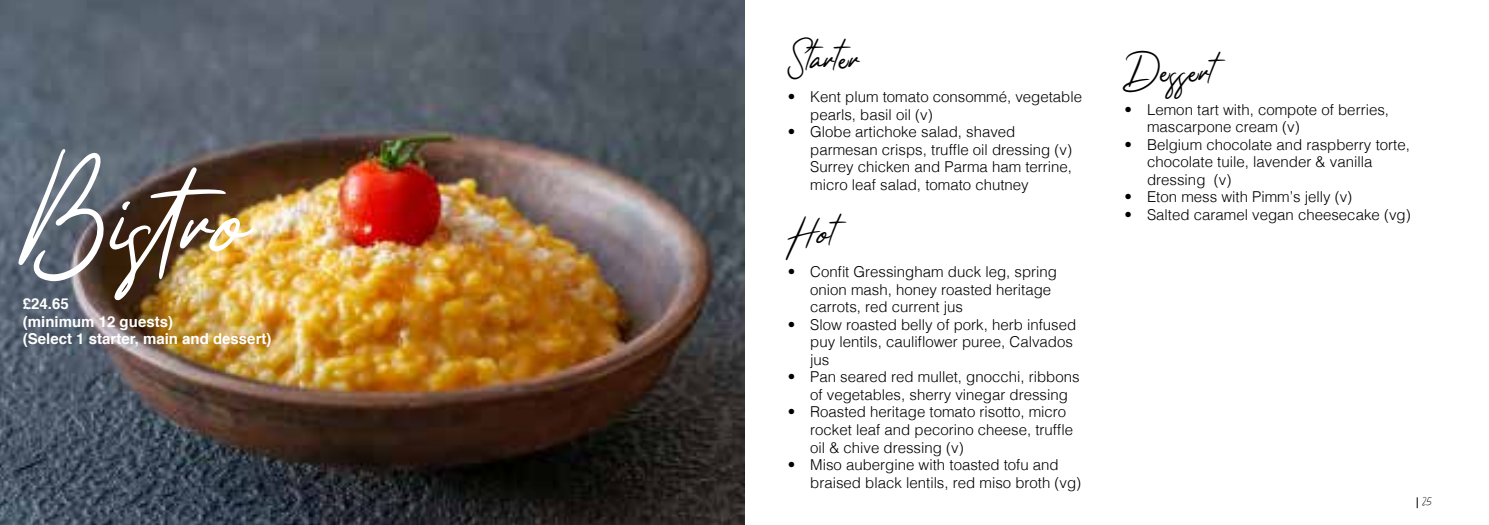
<style>
.page{position:relative;width:1489px;height:525px;background:#fff}
.page>*{position:absolute;margin:0;border:0;box-sizing:border-box;transform-origin:0 0}
.t1{font:90px "Thankfully";color:#fff}
.t2{font:30px "Thankfully";color:#000}
.t3{font:300 15px/17.5px "Helvetica";color:#000}
.t4{font:700 15px/17.5px "Helvetica";color:#fff}
.t5{font:10px "Thankfully";color:#000}
</style>
<div class="page">
<img style="left:0;top:0;width:744px;height:524px">
<h1 class="t1" style="left:23px;top:164px;width:229px">Bistro</h1>
<p class="t4" style="left:23px;top:295px;width:250px">£24.65<br>(minimum 12 guests)<br>(Select 1 starter, main and dessert)</p>
<h2 class="t2" style="left:787px;top:39px;width:73px">Starter</h2>
<p class="t3" style="left:810px;top:87px;width:273px;text-indent:-22px">• Kent plum tomato consommé, vegetable pearls, basil oil (v)</p>
<p class="t3" style="left:810px;top:122px;width:263px;text-indent:-22px">• Globe artichoke salad, shaved parmesan crisps, truffle oil dressing (v)<br>Surrey chicken and Parma ham terrine, micro leaf salad, tomato chutney</p>
<h2 class="t2" style="left:787px;top:214px;width:48px">Hot</h2>
<p class="t3" style="left:810px;top:262px;width:248px;text-indent:-22px">• Confit Gressingham duck leg, spring onion mash, honey roasted heritage carrots, red current jus</p>
<p class="t3" style="left:810px;top:314px;width:267px;text-indent:-22px">• Slow roasted belly of pork, herb infused puy lentils, cauliflower puree, Calvados jus</p>
<p class="t3" style="left:810px;top:367px;width:271px;text-indent:-22px">• Pan seared red mullet, gnocchi, ribbons of vegetables, sherry vinegar dressing</p>
<p class="t3" style="left:810px;top:402px;width:264px;text-indent:-22px">• Roasted heritage tomato risotto, micro rocket leaf and pecorino cheese, truffle oil &amp; chive dressing (v)</p>
<p class="t3" style="left:810px;top:454px;width:272px;text-indent:-22px">• Miso aubergine with toasted tofu and braised black lentils, red miso broth (vg)</p>
<h2 class="t2" style="left:1124px;top:52px;width:90px">Dessert</h2>
<p class="t3" style="left:1147px;top:100px;width:243px;text-indent:-22px">• Lemon tart with, compote of berries, mascarpone cream (v)</p>
<p class="t3" style="left:1147px;top:135px;width:264px;text-indent:-22px">• Belgium chocolate and raspberry torte, chocolate tuile, lavender &amp; vanilla dressing (v)</p>
<p class="t3" style="left:1124px;top:187px;width:229px">• Eton mess with Pimm’s jelly (v)</p>
<p class="t3" style="left:1124px;top:205px;width:287px">• Salted caramel vegan cheesecake (vg)</p>
<p class="t5" style="left:1422px;top:495px;width:11px">25</p>
</div>
